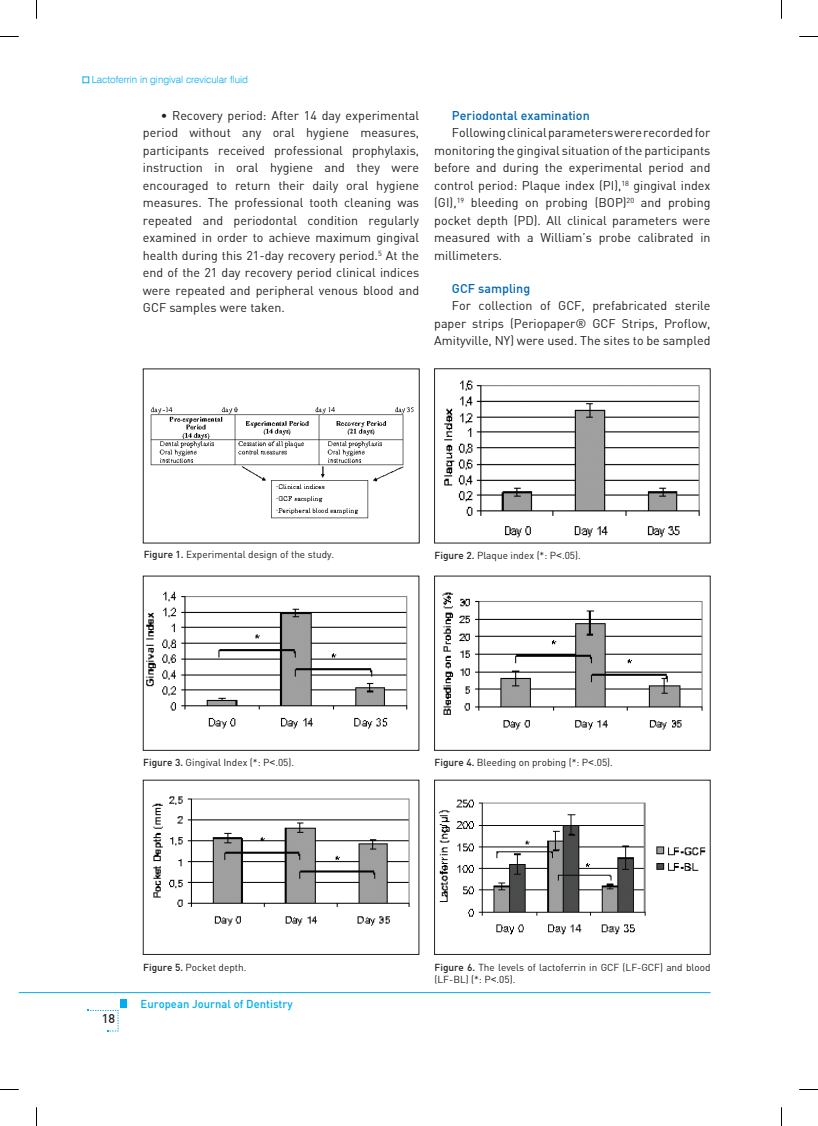
<style>
.page{position:relative;width:818px;height:1126px;background:#fff}
.page>*{position:absolute;margin:0;border:0;box-sizing:border-box;transform-origin:0 0}
.t1{font:12.5px/17.5px "Din B Regular";color:#231f20;text-align:justify}
.t2{font:12.5px "Din B Medium";color:#0166b3}
.t3{font:12.5px "Din B Medium";color:#231f20}
.t4{font:11.25px "Din B Medium";color:#00aeef}
.t5{font:10px/12px "Din B Regular";color:#231f20}
.t6{font:300 10px "Swiss 721 BT";color:#00aeef}
.s1{font-family:"Din B Medium"}
.s2{font-family:"Arial"}
</style>
<div class="page">
<hr style="left:19px;top:992px;width:691px;height:1px;background:#00aeef">
<div style="left:120px;top:999px;width:7px;height:8px;background:#00aeef"></div>
<svg style="left:88px;top:1009px;width:31px;height:22px"></svg>
<svg style="left:83px;top:77px;width:6px;height:6px"></svg>
<img style="left:150px;top:407px;width:264px;height:112px">
<img style="left:444px;top:380px;width:256px;height:158px">
<div style="left:434px;top:368px;width:276px;height:175px;border:1px solid #231f20"></div>
<img style="left:146px;top:591px;width:262px;height:138px">
<img style="left:442px;top:592px;width:261px;height:138px">
<img style="left:152px;top:796px;width:258px;height:130px">
<img style="left:438px;top:799px;width:268px;height:136px">
<svg style="left:0;top:36px;width:19px;height:1px"></svg>
<svg style="left:799px;top:36px;width:18px;height:1px"></svg>
<svg style="left:0;top:1089px;width:19px;height:1px"></svg>
<svg style="left:799px;top:1089px;width:18px;height:1px"></svg>
<svg style="left:36px;top:0;width:1px;height:19px"></svg>
<svg style="left:36px;top:1107px;width:1px;height:18px"></svg>
<p class="t6" style="left:92px;top:73px;width:158px">Lactoferrin in gingival crevicular fluid</p>
<p class="t1" style="left:143px;top:106px;width:277px;text-indent:18px">• Recovery period: After 14 day experimental period without any oral hygiene measures, participants received professional prophylaxis, instruction in oral hygiene and they were encouraged to return their daily oral hygiene measures. The professional tooth cleaning was repeated and periodontal condition regularly examined in order to achieve maximum gingival health during this 21-day recovery period.<sup>5</sup> At the end of the 21 day recovery period clinical indices were repeated and peripheral venous blood and GCF samples were taken.</p>
<p class="t2" style="left:451px;top:107px;width:139px">Periodontal examination</p>
<p class="t1" style="left:434px;top:124px;width:277px;text-indent:18px">Following clinical parameters were recorded for monitoring the gingival situation of the participants before and during the experimental period and control period: Plaque index (PI),<sup>18</sup> gingival index (GI),<sup>19</sup> bleeding on probing (BOP)<sup>20</sup> and probing pocket depth (PD). All clinical parameters were measured with a William’s probe calibrated in millimeters.</p>
<p class="t2" style="left:451px;top:280px;width:80px">GCF sampling</p>
<p class="t1" style="left:434px;top:296px;width:278px;text-indent:18px">For collection of GCF, prefabricated sterile paper strips (Periopaper® GCF Strips, Proflow, Amityville, NY) were used. The sites to be sampled</p>
<p class="t5" style="left:144px;top:548px;width:192px"><span class="s1">Figure 1.</span> Experimental design of the study.</p>
<p class="t5" style="left:434px;top:549px;width:148px"><span class="s1">Figure 2.</span> Plaque index (*: P<span class="s2">&lt;</span>.05).</p>
<p class="t5" style="left:143px;top:756px;width:152px"><span class="s1">Figure 3.</span> Gingival Index (*: P<span class="s2">&lt;</span>.05).</p>
<p class="t5" style="left:434px;top:756px;width:180px"><span class="s1">Figure 4.</span> Bleeding on probing (*: P<span class="s2">&lt;</span>.05).</p>
<p class="t5" style="left:143px;top:961px;width:105px"><span class="s1">Figure 5.</span> Pocket depth.</p>
<p class="t5" style="left:434px;top:961px;width:277px"><span class="s1">Figure 6.</span> The levels of lactoferrin in GCF (LF-GCF) and blood (LF-BL) (*: P<span class="s2">&lt;</span>.05).</p>
<p class="t3" style="left:102px;top:1010px;width:15px">18</p>
<p class="t4" style="left:140px;top:996px;width:153px">European Journal of Dentistry</p>
</div>
